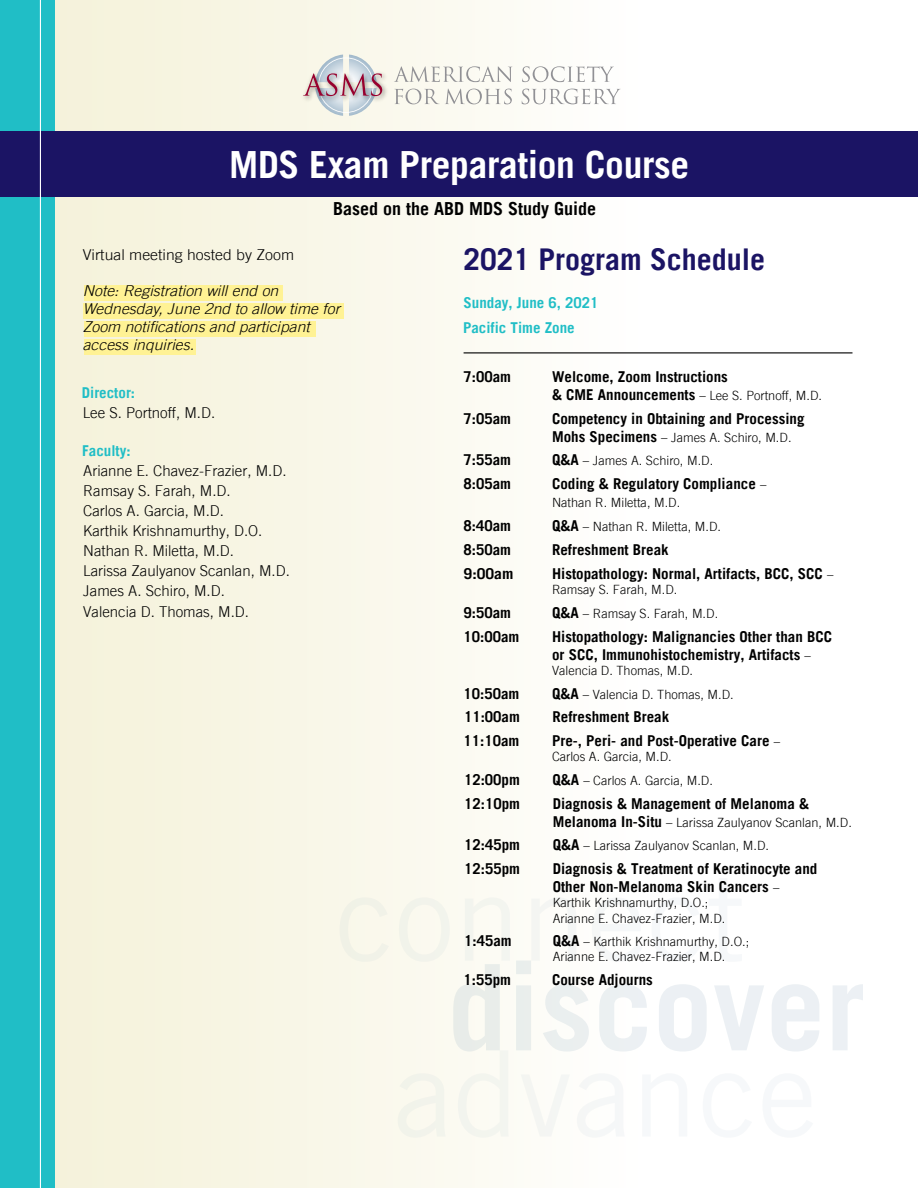
<style>
.page{position:relative;width:918px;height:1188px;background:#fff}
.page>*{position:absolute;margin:0;border:0;box-sizing:border-box;transform-origin:0 0}
.t1{font:700 37.5px "Trade Gothic LT";letter-spacing:-.01em;color:#fff}
.t2{font:700 30px "Trade Gothic LT";color:#1b1464}
.t3{font:700 18px "Trade Gothic LT";color:#000}
.t4{font:700 15px/18px "Trade Gothic LT";color:#000}
.t5{font:300 15px/20.1px "Trade Gothic LT";color:#000}
.t6{font:italic 300 15px/18px "Trade Gothic LT";color:#000;scale:1.05 1}
.t7{font:700 15px "Trade Gothic LT";color:#20bec6}
.t8{font:300 15px "Trade Gothic LT";color:#000;scale:1.05 1}
.t9{font:700 15px "Trade Gothic LT";color:#000;scale:1.05 1}
.t10{font:300 12.75px/15.3px "Trade Gothic LT";color:#000}
.s1{font-weight:700;font-size:15px}
.s2{font-weight:300;font-size:12.75px}
</style>
<div class="page">
<div style="left:50px;top:0;width:594px;height:1188px;background:linear-gradient(to right,#f1f0d8,#fffffd)"></div>
<div style="left:0;top:0;width:54px;height:1188px;background:#20bec6"></div>
<img style="left:298px;top:68px;width:93px;height:37px">
<svg style="left:303px;top:55px;width:79px;height:61px;background:#d5cdcf"></svg>
<svg style="left:394px;top:66px;width:118px;height:16px"></svg>
<svg style="left:522px;top:66px;width:92px;height:16px"></svg>
<svg style="left:394px;top:89px;width:118px;height:15px"></svg>
<svg style="left:522px;top:89px;width:99px;height:15px"></svg>
<svg style="left:340px;top:878px;width:523px;height:260px"></svg>
<div style="left:0;top:131px;width:918px;height:66px;background:#1b1464"></div>
<hr style="left:40px;top:0;width:1px;height:1188px;background:#fff">
<div style="left:84px;top:339px;width:111px;height:15px;background:#fff294"></div>
<div style="left:84px;top:303px;width:260px;height:16px;background:#fff294"></div>
<div style="left:84px;top:321px;width:232px;height:16px;background:#fff294"></div>
<div style="left:84px;top:285px;width:198px;height:16px;background:#fff294"></div>
<hr style="left:464px;top:352px;width:388px;height:1px;background:#000">
<h1 class="t1" style="left:229px;top:141px;width:462px">MDS Exam Preparation Course</h1>
<p class="t3" style="left:333px;top:198px;width:265px">Based on the ABD MDS Study Guide</p>
<p class="t8" style="left:83px;top:246px;width:203px">Virtual meeting hosted by Zoom</p>
<p class="t6" style="left:83px;top:281px;width:247px">Note: Registration will end on<br>Wednesday, June 2nd to allow time for<br>Zoom notifications and participant access inquiries.</p>
<p class="t7" style="left:82px;top:383px;width:55px">Director:</p>
<p class="t5" style="left:83px;top:402px;width:134px">Lee S. Portnoff, M.D.</p>
<p class="t7" style="left:82px;top:441px;width:50px">Faculty:</p>
<p class="t5" style="left:83px;top:460px;width:208px">Arianne E. Chavez-Frazier, M.D.<br>Ramsay S. Farah, M.D.<br>Carlos A. Garcia, M.D.<br>Karthik Krishnamurthy, D.O.<br>Nathan R. Miletta, M.D.<br>Larissa Zaulyanov Scanlan, M.D.<br>James A. Schiro, M.D.<br>Valencia D. Thomas, M.D.</p>
<h2 class="t2" style="left:464px;top:241px;width:303px">2021 Program Schedule</h2>
<p class="t7" style="left:464px;top:294px;width:137px">Sunday, June 6, 2021</p>
<p class="t7" style="left:463px;top:319px;width:113px">Pacific Time Zone</p>
<p class="t4" style="left:464px;top:367px;width:49px">7:00am</p>
<p class="t4" style="left:552px;top:367px;width:177px">Welcome, Zoom Instructions</p>
<p class="t10" style="left:552px;top:387px;width:272px"><span class="s1">&amp; CME Announcements</span> – Lee S. Portnoff, M.D.</p>
<p class="t4" style="left:464px;top:409px;width:49px">7:05am</p>
<p class="t4" style="left:552px;top:409px;width:254px">Competency in Obtaining and Processing</p>
<p class="t10" style="left:552px;top:429px;width:241px"><span class="s1">Mohs Specimens</span> – James A. Schiro, M.D.</p>
<p class="t4" style="left:464px;top:451px;width:49px">7:55am</p>
<p class="t10" style="left:552px;top:453px;width:163px"><span class="s1">Q&amp;A</span> – James A. Schiro, M.D.</p>
<p class="t4" style="left:552px;top:475px;width:216px">Coding &amp; Regulatory Compliance <span class="s2">–</span></p>
<p class="t10" style="left:552px;top:495px;width:130px">Nathan R. Miletta, M.D.</p>
<p class="t4" style="left:464px;top:475px;width:49px">8:05am</p>
<p class="t4" style="left:464px;top:516px;width:49px">8:40am</p>
<p class="t10" style="left:552px;top:519px;width:171px"><span class="s1">Q&amp;A</span> – Nathan R. Miletta, M.D.</p>
<p class="t4" style="left:464px;top:540px;width:49px">8:50am</p>
<p class="t4" style="left:552px;top:540px;width:118px">Refreshment Break</p>
<p class="t9" style="left:464px;top:564px;width:49px">9:00am</p>
<p class="t4" style="left:552px;top:564px;width:283px">Histopathology: Normal, Artifacts, BCC, SCC <span class="s2">–</span></p>
<p class="t10" style="left:552px;top:582px;width:127px">Ramsay S. Farah, M.D.</p>
<p class="t4" style="left:464px;top:604px;width:49px">9:50am</p>
<p class="t10" style="left:552px;top:606px;width:168px"><span class="s1">Q&amp;A</span> – Ramsay S. Farah, M.D.</p>
<p class="t4" style="left:464px;top:627px;width:57px">10:00am</p>
<p class="t4" style="left:552px;top:627px;width:282px">Histopathology: Malignancies Other than BCC or SCC, Immunohistochemistry, Artifacts <span class="s2">–</span></p>
<p class="t10" style="left:552px;top:663px;width:142px">Valencia D. Thomas, M.D.</p>
<p class="t4" style="left:464px;top:684px;width:57px">10:50am</p>
<p class="t10" style="left:552px;top:686px;width:183px"><span class="s1">Q&amp;A</span> – Valencia D. Thomas, M.D.</p>
<p class="t4" style="left:464px;top:731px;width:57px">11:10am</p>
<p class="t4" style="left:552px;top:731px;width:230px">Pre-, Peri- and Post-Operative Care <span class="s2">–</span></p>
<p class="t10" style="left:552px;top:749px;width:121px">Carlos A. Garcia, M.D.</p>
<p class="t4" style="left:464px;top:708px;width:57px">11:00am</p>
<p class="t4" style="left:553px;top:708px;width:118px">Refreshment Break</p>
<p class="t4" style="left:464px;top:770px;width:57px">12:00pm</p>
<p class="t10" style="left:553px;top:772px;width:162px"><span class="s1">Q&amp;A</span> – Carlos A. Garcia, M.D.</p>
<p class="t4" style="left:553px;top:794px;width:258px">Diagnosis &amp; Management of Melanoma &amp;</p>
<p class="t10" style="left:553px;top:814px;width:301px"><span class="s1">Melanoma In-Situ</span> – Larissa Zaulyanov Scanlan, M.D.</p>
<p class="t4" style="left:464px;top:794px;width:57px">12:10pm</p>
<p class="t4" style="left:464px;top:836px;width:57px">12:45pm</p>
<p class="t10" style="left:553px;top:838px;width:218px"><span class="s1">Q&amp;A</span> – Larissa Zaulyanov Scanlan, M.D.</p>
<p class="t4" style="left:553px;top:860px;width:266px">Diagnosis &amp; Treatment of Keratinocyte and<br>Other Non-Melanoma Skin Cancers <span class="s2">–</span></p>
<p class="t10" style="left:553px;top:895px;width:174px">Karthik Krishnamurthy, D.O.;<br>Arianne E. Chavez-Frazier, M.D.</p>
<p class="t4" style="left:464px;top:860px;width:57px">12:55pm</p>
<p class="t4" style="left:464px;top:932px;width:49px">1:45am</p>
<p class="t10" style="left:553px;top:934px;width:198px"><span class="s1">Q&amp;A</span> – Karthik Krishnamurthy, D.O.;<br>Arianne E. Chavez-Frazier, M.D.</p>
<p class="t4" style="left:464px;top:971px;width:49px">1:55pm</p>
<p class="t4" style="left:552px;top:971px;width:102px">Course Adjourns</p>
</div>
